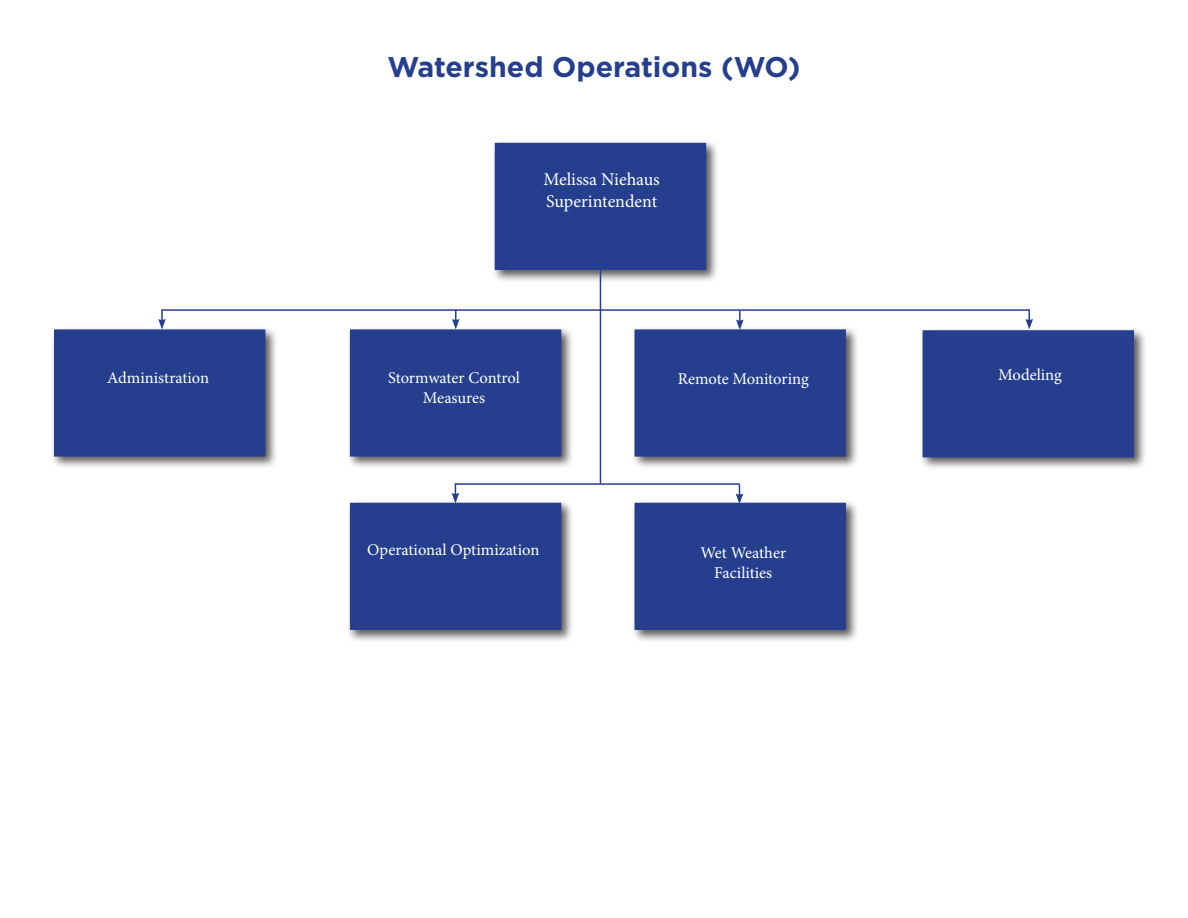
<style>
.page{position:relative;width:1188px;height:918px;background:#fff}
.page>*{position:absolute;margin:0;border:0;box-sizing:border-box;transform-origin:0 0}
.t1{font:700 28.5px "Gotham";color:#253f8e}
.t2{font:18px/21.6px "Minion Pro";letter-spacing:-.005em;color:#fff}
.t3{font:16.5px/19.8px "Minion Pro";color:#fff;text-align:center}
</style>
<div class="page">
<div style="left:919px;top:327px;width:228px;height:143px;background:#231f20;opacity:.75"></div>
<div style="left:923px;top:330px;width:211px;height:127px;background:#253f8e"></div>
<div style="left:491px;top:139px;width:228px;height:144px;background:#231f20;opacity:.75"></div>
<div style="left:495px;top:143px;width:211px;height:127px;background:#253f8e"></div>
<div style="left:51px;top:326px;width:227px;height:144px;background:#231f20;opacity:.75"></div>
<div style="left:54px;top:329px;width:211px;height:128px;background:#253f8e;border:3px solid #253f8e"></div>
<hr style="left:600px;top:269px;width:1px;height:215px;background:#253f8e">
<div style="left:631px;top:499px;width:228px;height:144px;background:#231f20;opacity:.75"></div>
<div style="left:634px;top:503px;width:212px;height:127px;background:#253f8e"></div>
<div style="left:631px;top:326px;width:228px;height:143px;background:#231f20;opacity:.75"></div>
<div style="left:634px;top:329px;width:212px;height:128px;background:#253f8e;border:3px solid #253f8e"></div>
<div style="left:346px;top:499px;width:228px;height:144px;background:#231f20;opacity:.75"></div>
<div style="left:350px;top:503px;width:211px;height:127px;background:#253f8e"></div>
<div style="left:346px;top:326px;width:228px;height:144px;background:#231f20;opacity:.75"></div>
<div style="left:350px;top:329px;width:211px;height:128px;background:#253f8e;border:3px solid #253f8e"></div>
<svg style="left:158px;top:309px;width:8px;height:20px"></svg>
<svg style="left:452px;top:311px;width:8px;height:18px"></svg>
<hr style="left:162px;top:309px;width:867px;height:2px;background:#253f8e">
<svg style="left:736px;top:310px;width:8px;height:20px"></svg>
<svg style="left:1025px;top:309px;width:8px;height:20px"></svg>
<svg style="left:452px;top:484px;width:7px;height:19px"></svg>
<hr style="left:455px;top:483px;width:285px;height:2px;background:#253f8e">
<svg style="left:736px;top:484px;width:7px;height:20px"></svg>
<p class="t3" style="left:107px;top:368px;width:103px">Administration</p>
<h1 class="t1" style="left:387px;top:48px;width:415px">Watershed Operations (WO)</h1>
<p class="t2" style="left:544px;top:168px;width:118px">Melissa Niehaus<br>Superintendent</p>
<p class="t3" style="left:388px;top:368px;width:133px">Stormwater Control<br>Measures</p>
<p class="t3" style="left:367px;top:540px;width:174px">Operational Optimization</p>
<p class="t3" style="left:678px;top:369px;width:132px">Remote Monitoring</p>
<p class="t3" style="left:998px;top:365px;width:65px">Modeling</p>
<p class="t3" style="left:700px;top:543px;width:87px">Wet Weather<br>Facilities</p>
</div>
